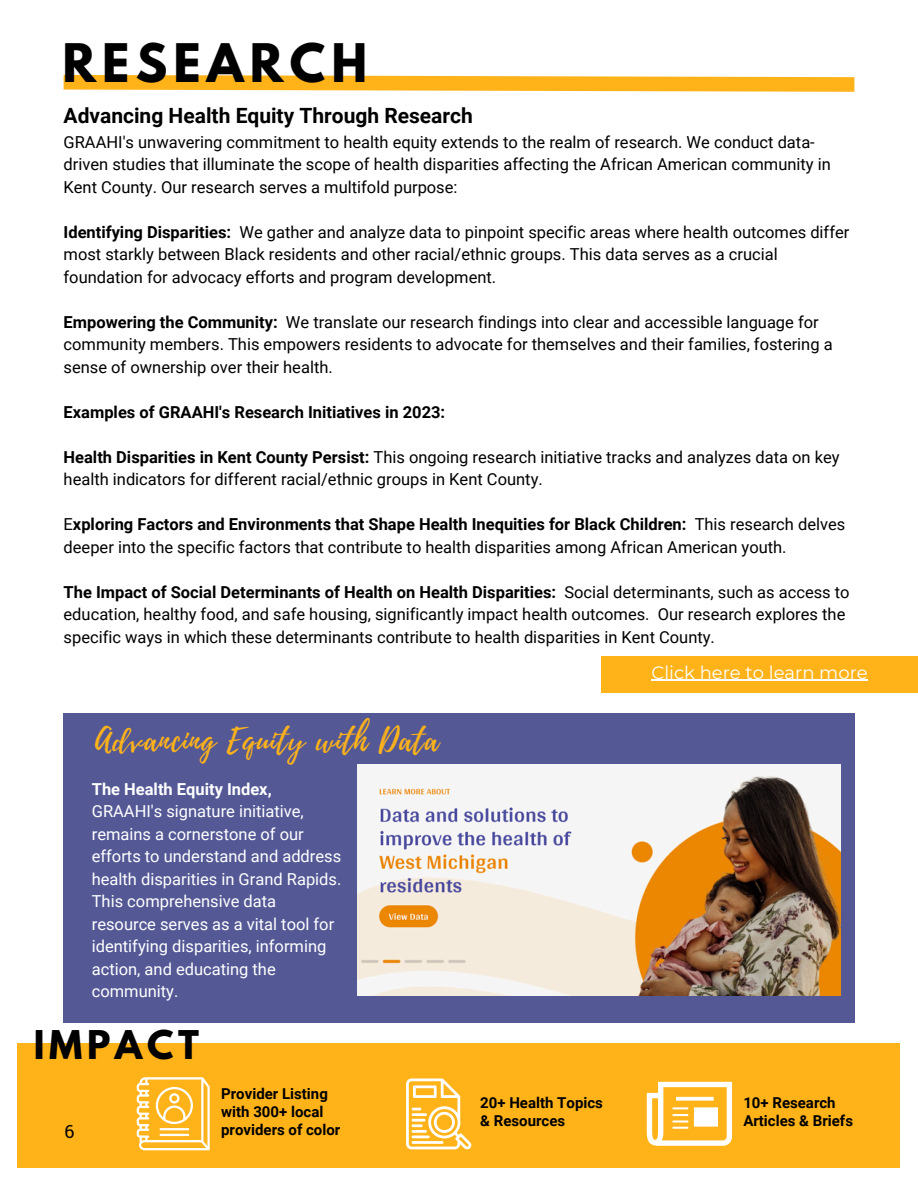
<style>
.page{position:relative;width:918px;height:1188px;background:#fff}
.page>*{position:absolute;margin:0;border:0;box-sizing:border-box;transform-origin:0 0}
.t1{font:700 47.1px "League Spartan";letter-spacing:.13em;color:#000}
.t2{font:700 35.1px "League Spartan";letter-spacing:.13em;color:#000}
.t3{font:31.5px "Playlist Script";letter-spacing:.035em;color:#ffb319}
.t4{font:700 21px "Roboto";color:#000}
.t5{font:18px "Montserrat";color:#fff}
.t6{font:18px "Roboto Slab";color:#000}
.t7{font:16.5px/22.5px "Roboto";color:#000}
.t8{font:16.5px/22.5px "Roboto";color:#fff}
.t9{font:700 16.5px "Roboto";color:#000}
.t10{font:700 15px/18px "Roboto";color:#000}
.s1{font-weight:700}
</style>
<div class="page">
<div style="left:64px;top:714px;width:790px;height:308px;background:#545996"></div>
<svg style="left:63px;top:74px;width:792px;height:18px;background:#ffc144"></svg>
<img style="left:358px;top:765px;width:482px;height:230px">
<div style="left:17px;top:1043px;width:883px;height:124px;background:#ffb319"></div>
<svg style="left:137px;top:1077px;width:73px;height:73px"></svg>
<svg style="left:406px;top:1078px;width:65px;height:72px"></svg>
<svg style="left:647px;top:1082px;width:85px;height:64px"></svg>
<div style="left:601px;top:656px;width:317px;height:37px;background:#ffb319"></div>
<hr style="left:651px;top:680px;width:217px;height:1px;background:#fff">
<h5 class="t1" style="left:62px;top:39px;width:306px">RESEARCH</h5>
<h5 class="t4" style="left:64px;top:103px;width:411px">Advancing Health Equity Through Research</h5>
<h5 class="t7" style="left:64px;top:131px;width:769px">GRAAHI's unwavering commitment to health equity extends to the realm of research. We conduct data&shy;driven studies that illuminate the scope of health disparities affecting the African American community in<br>Kent County. Our research serves a multifold purpose:</h5>
<h3 class="t7" style="left:64px;top:221px;width:787px"><span class="s1">Identifying Disparities:</span> We gather and analyze data to pinpoint specific areas where health outcomes differ most starkly between Black residents and other racial/ethnic groups. This data serves as a crucial foundation for advocacy efforts and program development.</h3>
<h5 class="t7" style="left:64px;top:311px;width:771px"><span class="s1">Empowering the Community:</span> We translate our research findings into clear and accessible language for community members. This empowers residents to advocate for themselves and their families, fostering a sense of ownership over their health.</h5>
<p class="t9" style="left:64px;top:402px;width:383px">Examples of GRAAHI's Research Initiatives in 2023:</p>
<h2 class="t7" style="left:64px;top:446px;width:778px"><span class="s1">Health Disparities in Kent County Persist:</span> This ongoing research initiative tracks and analyzes data on key health indicators for different racial/ethnic groups in Kent County.</h2>
<p class="t7" style="left:64px;top:513px;width:783px">E<span class="s1">xploring Factors and Environments that Shape Health Inequities for Black Children:</span> This research delves deeper into the specific factors that contribute to health disparities among African American youth.</p>
<p class="t7" style="left:64px;top:581px;width:788px"><span class="s1">The Impact of Social Determinants of Health on Health Disparities:</span> Social determinants, such as access to education, healthy food, and safe housing, significantly impact health outcomes. Our research explores the specific ways in which these determinants contribute to health disparities in Kent County.</p>
<p class="t5" style="left:651px;top:661px;width:218px">Click here to learn more</p>
<h5 class="t3" style="left:95px;top:718px;width:345px">Advancing Equity with Data</h5>
<h5 class="t8" style="left:92px;top:778px;width:251px"><span class="s1">The Health Equity Index,<br></span>GRAAHI's signature initiative, remains a cornerstone of our efforts to understand and address health disparities in Grand Rapids.<br>This comprehensive data resource serves as a vital tool for identifying disparities, informing action, and educating the community.</h5>
<h4 class="t2" style="left:34px;top:1028px;width:167px">IMPACT</h4>
<p class="t6" style="left:64px;top:1119px;width:12px">6</p>
<h5 class="t10" style="left:221px;top:1085px;width:121px">Provider Listing with 300+ local providers of color</h5>
<h5 class="t10" style="left:480px;top:1094px;width:124px">20+ Health Topics &amp; Resources</h5>
<h5 class="t10" style="left:743px;top:1094px;width:111px">10+ Research<br>Articles &amp; Briefs</h5>
</div>
